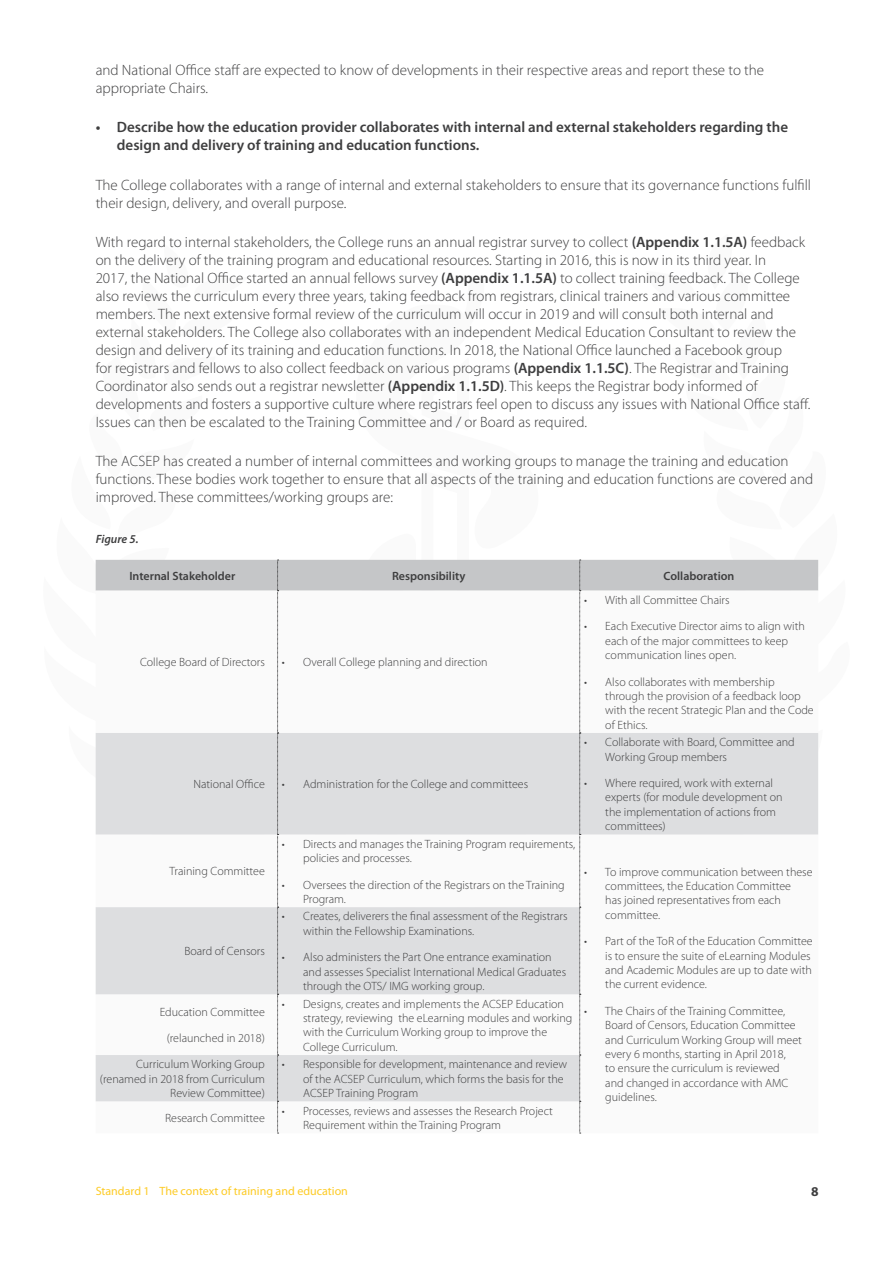
<style>
.page{position:relative;width:893px;height:1263px;background:#fff}
.page>*{position:absolute;margin:0;border:0;box-sizing:border-box;transform-origin:0 0}
.t1{font:300 15px/18px "Myriad Pro";color:#3e3e3f}
.t2{font:600 15px/18px "Myriad Pro";color:#3e3e3f}
.t3{font:700 13.5px "Myriad Pro";color:#3e3e3f}
.t4{font:300 12px/14.4px "Myriad Pro";color:#3e3e3f}
.t5{font:600 12px "Myriad Pro";color:#3e3e3f}
.t6{font:12px "Myriad Pro";color:#fdcb26}
.t7{font:italic 600 12px "Myriad Pro";color:#3e3e3f}
.s1{font-weight:600}
</style>
<div class="page">
<svg style="left:95px;top:559px;width:724px;height:575px"></svg>
<p class="t1" style="left:96px;top:61px;width:670px">and National Office staff are expected to know of developments in their respective areas and report these to the appropriate Chairs.</p>
<p class="t2" style="left:117px;top:118px;width:673px;text-indent:-21px">• Describe how the education provider collaborates with internal and external stakeholders regarding the design and delivery of training and education functions.</p>
<p class="t1" style="left:96px;top:175px;width:717px">The College collaborates with a range of internal and external stakeholders to ensure that its governance functions fulfill their design, delivery, and overall purpose.</p>
<p class="t1" style="left:96px;top:233px;width:716px">With regard to internal stakeholders, the College runs an annual registrar survey to collect <span class="s1">(Appendix 1.1.5A)</span> feedback on the delivery of the training program and educational resources. Starting in 2016, this is now in its third year. In<br>2017, the National Office started an annual fellows survey <span class="s1">(Appendix 1.1.5A)</span> to collect training feedback. The College also reviews the curriculum every three years, taking feedback from registrars, clinical trainers and various committee members. The next extensive formal review of the curriculum will occur in 2019 and will consult both internal and external stakeholders. The College also collaborates with an independent Medical Education Consultant to review the design and delivery of its training and education functions. In 2018, the National Office launched a Facebook group<br>for registrars and fellows to also collect feedback on various programs <span class="s1">(Appendix 1.1.5C)</span>. The Registrar and Training Coordinator also sends out a registrar newsletter <span class="s1">(Appendix 1.1.5D)</span>. This keeps the Registrar body informed of developments and fosters a supportive culture where registrars feel open to discuss any issues with National Office staff.<br>Issues can then be escalated to the Training Committee and / or Board as required.</p>
<p class="t1" style="left:96px;top:452px;width:719px">The ACSEP has created a number of internal committees and working groups to manage the training and education functions. These bodies work together to ensure that all aspects of the training and education functions are covered and improved. These committees/working groups are:</p>
<p class="t7" style="left:96px;top:531px;width:44px">Figure 5.</p>
<p class="t5" style="left:129px;top:568px;width:108px">Internal Stakeholder</p>
<p class="t5" style="left:392px;top:568px;width:75px">Responsibility</p>
<p class="t5" style="left:664px;top:568px;width:72px">Collaboration</p>
<p class="t4" style="left:140px;top:655px;width:126px">College Board of Directors</p>
<p class="t4" style="left:282px;top:655px;width:207px">• Overall College planning and direction</p>
<p class="t4" style="left:193px;top:777px;width:73px">National Office</p>
<p class="t4" style="left:282px;top:777px;width:248px">• Administration for the College and committees</p>
<p class="t4" style="left:169px;top:864px;width:97px">Training Committee</p>
<p class="t4" style="left:184px;top:944px;width:82px">Board of Censors</p>
<p class="t4" style="left:160px;top:1005px;width:107px">Education Committee</p>
<p class="t4" style="left:167px;top:1031px;width:100px">(relaunched in 2018)</p>
<p class="t4" style="left:303px;top:836px;width:274px;text-indent:-21px">• Directs and manages the Training Program requirements, policies and processes.</p>
<p class="t4" style="left:303px;top:877px;width:263px;text-indent:-21px">• Oversees the direction of the Registrars on the Training<br>Program.</p>
<p class="t4" style="left:303px;top:909px;width:266px;text-indent:-21px">• Creates, deliverers the final assessment of the Registrars within the Fellowship Examinations.</p>
<p class="t4" style="left:303px;top:950px;width:265px;text-indent:-21px">• Also administers the Part One entrance examination and assesses Specialist International Medical Graduates through the OTS/ IMG working group.</p>
<p class="t4" style="left:303px;top:996px;width:271px;text-indent:-21px">• Designs, creates and implements the ACSEP Education strategy, reviewing the eLearning modules and working with the Curriculum Working group to improve the College Curriculum.</p>
<p class="t4" style="left:100px;top:1057px;width:166px;text-align:right">Curriculum Working Group (renamed in 2018 from Curriculum<br>Review Committee)</p>
<p class="t4" style="left:303px;top:1057px;width:266px;text-indent:-21px">• Responsible for development, maintenance and review of the ACSEP Curriculum, which forms the basis for the<br>ACSEP Training Program</p>
<p class="t4" style="left:165px;top:1110px;width:101px">Research Committee</p>
<p class="t4" style="left:303px;top:1103px;width:251px;text-indent:-21px">• Processes, reviews and assesses the Research Project<br>Requirement within the Training Program</p>
<p class="t4" style="left:584px;top:593px;width:147px">• With all Committee Chairs</p>
<p class="t4" style="left:605px;top:619px;width:201px;text-indent:-21px">• Each Executive Director aims to align with each of the major committees to keep communication lines open.</p>
<p class="t4" style="left:605px;top:674px;width:210px;text-indent:-21px">• Also collaborates with membership through the provision of a feedback loop with the recent Strategic Plan and the Code of Ethics.</p>
<p class="t4" style="left:605px;top:735px;width:191px;text-indent:-21px">• Collaborate with Board, Committee and<br>Working Group members</p>
<p class="t4" style="left:605px;top:776px;width:179px;text-indent:-21px">• Where required, work with external experts (for module development on the implementation of actions from committees)</p>
<p class="t4" style="left:605px;top:864px;width:209px;text-indent:-21px">• To improve communication between these committees, the Education Committee<br>has joined representatives from each committee.</p>
<p class="t4" style="left:605px;top:934px;width:209px;text-indent:-21px">• Part of the ToR of the Education Committee is to ensure the suite of eLearning Modules and Academic Modules are up to date with the current evidence.</p>
<p class="t4" style="left:605px;top:1003px;width:198px;text-indent:-21px">• The Chairs of the Training Committee, Board of Censors, Education Committee and Curriculum Working Group will meet every 6 months, starting in April 2018,<br>to ensure the curriculum is reviewed<br>and changed in accordance with AMC guidelines.</p>
<p class="t6" style="left:96px;top:1184px;width:254px">Standard 1 The context of training and education</p>
<p class="t3" style="left:811px;top:1182px;width:9px">8</p>
</div>
